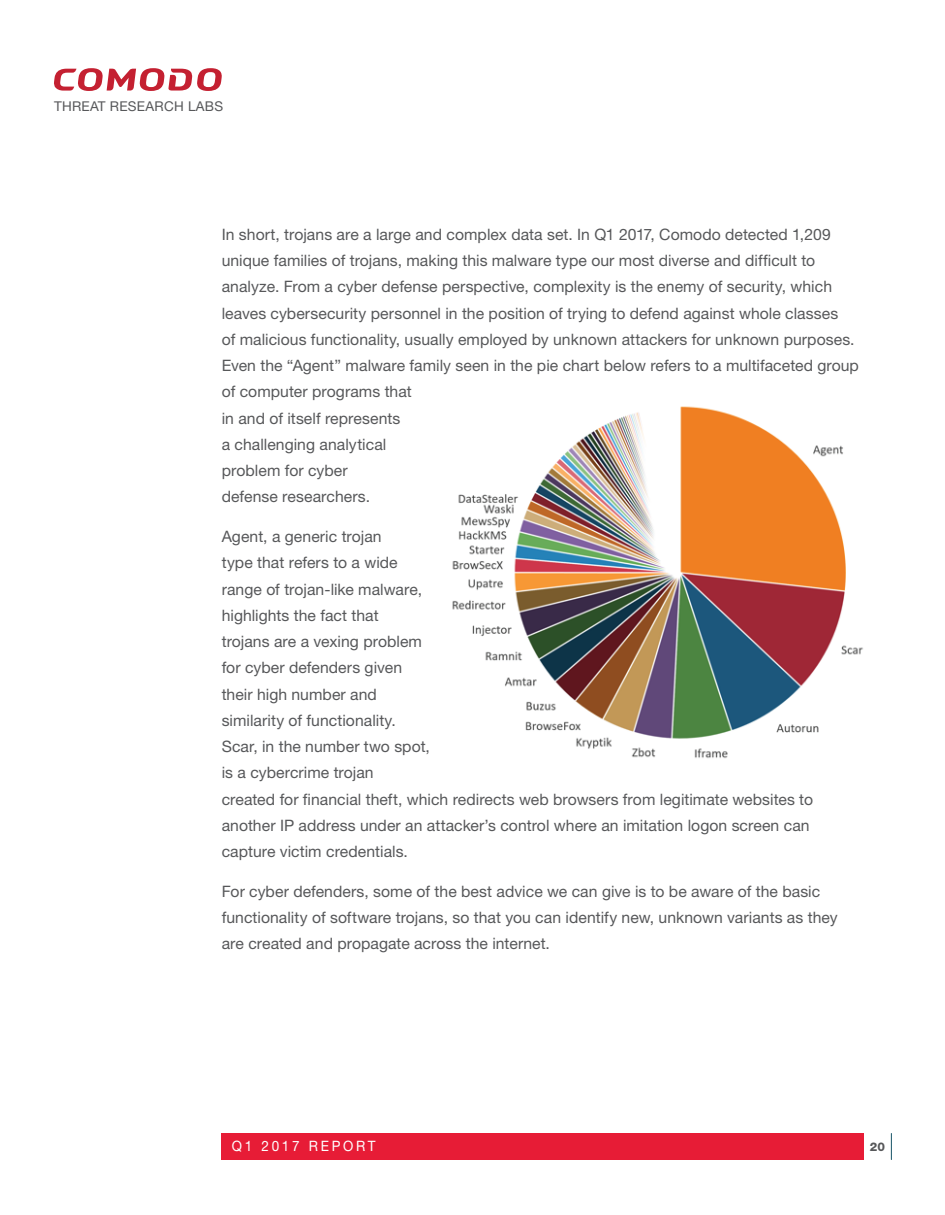
<style>
.page{position:relative;width:945px;height:1215px;background:#fff}
.page>*{position:absolute;margin:0;border:0;box-sizing:border-box;transform-origin:0 0}
.t1{font:15.75px/26.2px "Helvetica Neue";color:#57585a}
.t2{font:14.25px "Helvetica Neue";letter-spacing:.2em;color:#fff;scale:.94 1}
.t3{font:13.5px "Helvetica Neue";letter-spacing:.02em;color:#57585a}
.t4{font:800 12px "Helvetica Neue";color:#57585a}
</style>
<div class="page">
<svg style="left:54px;top:68px;width:168px;height:23px"></svg>
<div style="left:222px;top:1133px;width:642px;height:27px;background:#e71c36"></div>
<svg style="left:891px;top:1133px;width:1px;height:27px"></svg>
<img style="left:452px;top:406px;width:411px;height:353px">
<p class="t3" style="left:54px;top:98px;width:171px">THREAT RESEARCH LABS</p>
<p class="t1" style="left:222px;top:221px;width:639px">In short, trojans are a large and complex data set. In Q1 2017, Comodo detected 1,209 unique families of trojans, making this malware type our most diverse and difficult to analyze. From a cyber defense perspective, complexity is the enemy of security, which leaves cybersecurity personnel in the position of trying to defend against whole classes<br>of malicious functionality, usually employed by unknown attackers for unknown purposes.<br>Even the “Agent” malware family seen in the pie chart below refers to a multifaceted group of computer programs that<br>in and of itself represents<br>a challenging analytical<br>problem for cyber<br>defense researchers.</p>
<p class="t1" style="left:222px;top:523px;width:593px">Agent, a generic trojan<br>type that refers to a wide<br>range of trojan-like malware,<br>highlights the fact that<br>trojans are a vexing problem<br>for cyber defenders given<br>their high number and<br>similarity of functionality.<br>Scar, in the number two spot,<br>is a cybercrime trojan<br>created for financial theft, which redirects web browsers from legitimate websites to another IP address under an attacker’s control where an imitation logon screen can capture victim credentials.</p>
<p class="t1" style="left:222px;top:878px;width:617px">For cyber defenders, some of the best advice we can give is to be aware of the basic functionality of software trojans, so that you can identify new, unknown variants as they are created and propagate across the internet.</p>
<p class="t2" style="left:232px;top:1138px;width:154px">Q1 2017 REPORT</p>
<p class="t4" style="left:870px;top:1140px;width:17px">20</p>
</div>
